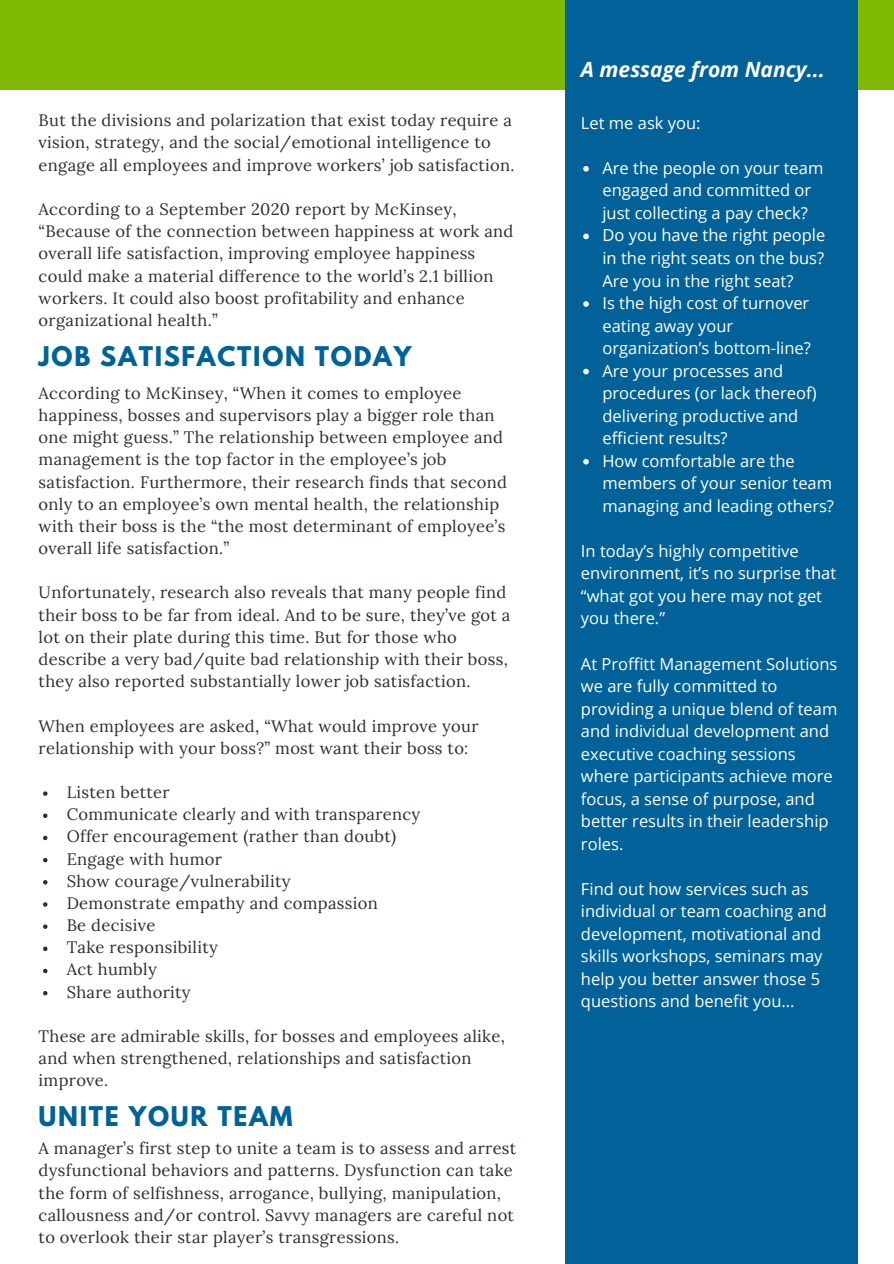
<style>
.page{position:relative;width:894px;height:1264px;background:#fff}
.page>*{position:absolute;margin:0;border:0;box-sizing:border-box;transform-origin:0 0}
.t1{font:700 24px "League Spartan";letter-spacing:.07em;color:#006298}
.t2{font:italic 700 21px "Open Sans";color:#fff}
.t3{font:16.5px/22.2px "Lora";letter-spacing:.02em;color:#342d27}
.t4{font:16.5px/22.5px "Open Sans";color:#fff}
</style>
<div class="page">
<div style="left:0;top:0;width:893px;height:89px;background:#7fba00"></div>
<div style="left:564px;top:0;width:293px;height:1263px;background:#006298"></div>
<svg style="left:583px;top:166px;width:5px;height:6px"></svg>
<svg style="left:583px;top:233px;width:5px;height:6px"></svg>
<svg style="left:583px;top:301px;width:5px;height:6px"></svg>
<svg style="left:583px;top:369px;width:5px;height:5px"></svg>
<svg style="left:583px;top:459px;width:5px;height:5px"></svg>
<svg style="left:43px;top:791px;width:4px;height:4px"></svg>
<svg style="left:43px;top:813px;width:4px;height:5px"></svg>
<svg style="left:43px;top:835px;width:4px;height:5px"></svg>
<svg style="left:43px;top:858px;width:4px;height:4px"></svg>
<svg style="left:43px;top:880px;width:4px;height:4px"></svg>
<svg style="left:43px;top:902px;width:4px;height:4px"></svg>
<svg style="left:43px;top:924px;width:4px;height:4px"></svg>
<svg style="left:43px;top:946px;width:4px;height:5px"></svg>
<svg style="left:43px;top:968px;width:4px;height:5px"></svg>
<svg style="left:43px;top:991px;width:4px;height:4px"></svg>
<p class="t3" style="left:39px;top:109px;width:477px">But the divisions and polarization that exist today require a vision, strategy, and the social/emotional intelligence to engage all employees and improve workers’ job satisfaction.</p>
<p class="t3" style="left:39px;top:198px;width:476px">According to a September 2020 report by McKinsey, “Because of the connection between happiness at work and overall life satisfaction, improving employee happiness could make a material difference to the world’s 2.1 billion workers. It could also boost profitability and enhance organizational health.”</p>
<h1 class="t1" style="left:39px;top:345px;width:374px">JOB SATISFACTION TODAY</h1>
<p class="t3" style="left:39px;top:382px;width:470px">According to McKinsey, “When it comes to employee happiness, bosses and supervisors play a bigger role than one might guess.” The relationship between employee and management is the top factor in the employee’s job satisfaction. Furthermore, their research finds that second only to an employee’s own mental health, the relationship with their boss is the “the most determinant of employee’s overall life satisfaction.”</p>
<p class="t3" style="left:39px;top:581px;width:473px">Unfortunately, research also reveals that many people find their boss to be far from ideal. And to be sure, they’ve got a lot on their plate during this time. But for those who describe a very bad/quite bad relationship with their boss, they also reported substantially lower job satisfaction.</p>
<p class="t3" style="left:39px;top:714px;width:441px">When employees are asked, “What would improve your relationship with your boss?” most want their boss to:</p>
<p class="t3" style="left:67px;top:781px;width:355px">Listen better<br>Communicate clearly and with transparency<br>Offer encouragement (rather than doubt)<br>Engage with humor<br>Show courage/vulnerability<br>Demonstrate empathy and compassion<br>Be decisive<br>Take responsibility<br>Act humbly<br>Share authority</p>
<p class="t3" style="left:39px;top:1024px;width:467px">These are admirable skills, for bosses and employees alike, and when strengthened, relationships and satisfaction improve.</p>
<h1 class="t1" style="left:39px;top:1104px;width:255px">UNITE YOUR TEAM</h1>
<p class="t3" style="left:39px;top:1137px;width:479px">A manager’s first step to unite a team is to assess and arrest dysfunctional behaviors and patterns. Dysfunction can take the form of selfishness, arrogance, bullying, manipulation, callousness and/or control. Savvy managers are careful not to overlook their star player’s transgressions.</p>
<p class="t2" style="left:580px;top:55px;width:245px">A message from Nancy...</p>
<p class="t4" style="left:580px;top:111px;width:121px">Let me ask you:</p>
<p class="t4" style="left:602px;top:156px;width:233px">Are the people on your team engaged and committed or just collecting a pay check?<br>Do you have the right people in the right seats on the bus?<br>Are you in the right seat?<br>Is the high cost of turnover eating away your organization’s bottom-line?<br>Are your processes and procedures (or lack thereof) delivering productive and efficient results?<br>How comfortable are the members of your senior team managing and leading others?</p>
<p class="t4" style="left:580px;top:539px;width:257px">In today’s highly competitive environment, it’s no surprise that “what got you here may not get you there.”</p>
<p class="t4" style="left:580px;top:652px;width:258px">At Proffitt Management Solutions we are fully committed to providing a unique blend of team and individual development and executive coaching sessions where participants achieve more focus, a sense of purpose, and better results in their leadership roles.</p>
<p class="t4" style="left:580px;top:877px;width:247px">Find out how services such as individual or team coaching and development, motivational and skills workshops, seminars may help you better answer those 5 questions and benefit you...</p>
</div>
